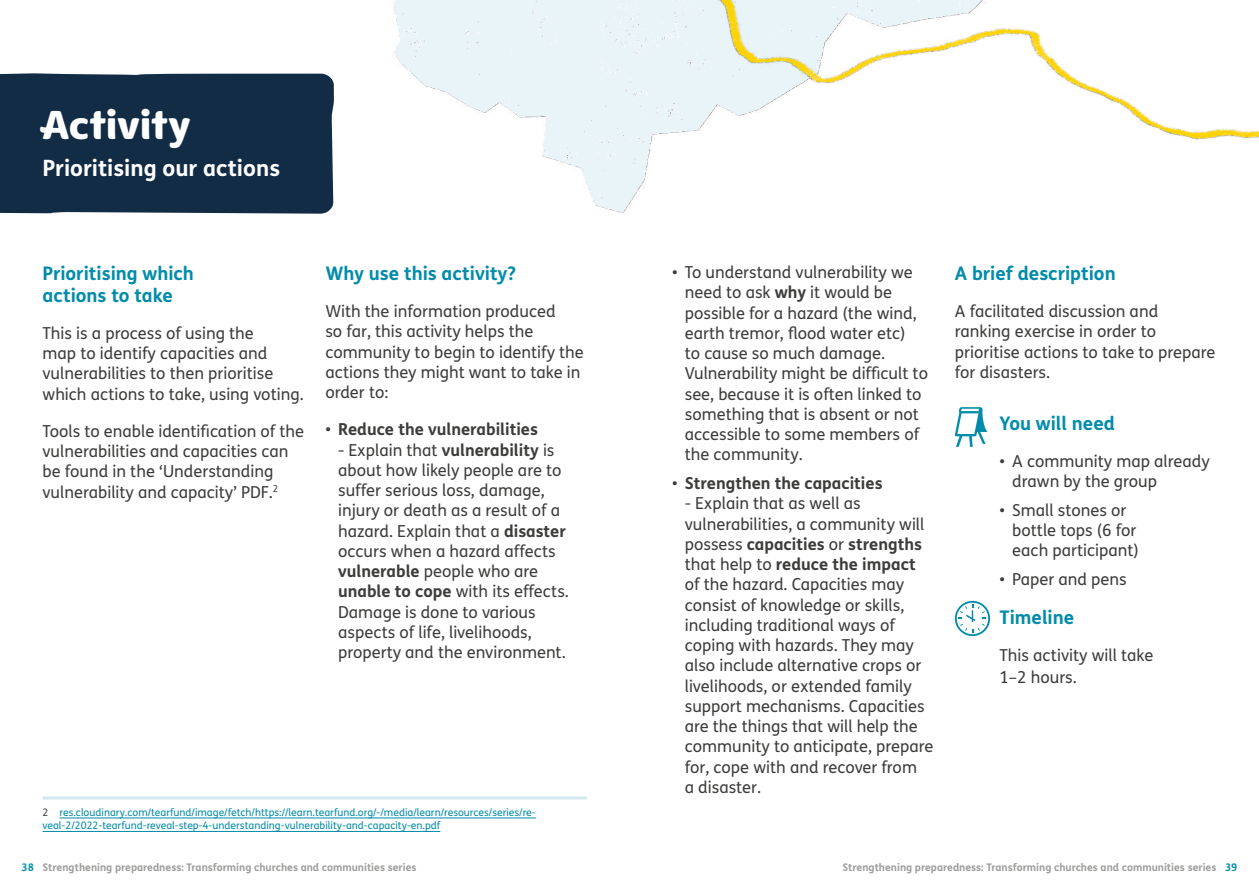
<style>
.page{position:relative;width:1259px;height:893px;background:#fff}
.page>*{position:absolute;margin:0;border:0;box-sizing:border-box;transform-origin:0 0}
.t1{font:39px "Tearfund Sans";color:#fff}
.t2{font:700 22.5px "FS Me";color:#fff}
.t3{font:700 18.75px "FS Me";color:#008caa}
.t4{font:16.5px/20.2px "FS Me";color:#3c3c3b}
.t5{font:700 16.5px "FS Me";color:#3c3c3b}
.t6{font:700 10.5px "FS Me";color:#9d9d9c}
.t7{font:10.35px/13.5px "FS Me";color:#008caa}
.s1{font-weight:400}
.s2{font-weight:700}
.s3{color:#3c3c3b}
.s4{color:#008caa}
</style>
<div class="page">
<div style="left:0;top:73px;width:334px;height:141px;background:#132c45"></div>
<hr style="left:43px;top:796px;width:544px;height:3px;background:#d3e7ef">
<hr style="left:60px;top:818px;width:476px;height:1px;background:#008caa">
<hr style="left:43px;top:831px;width:397px;height:1px;background:#008caa">
<img style="left:393px;top:0;width:279px;height:213px">
<img style="left:672px;top:0;width:587px;height:140px">
<svg style="left:955px;top:601px;width:35px;height:35px"></svg>
<svg style="left:954px;top:407px;width:33px;height:40px"></svg>
<h1 class="t1" style="left:43px;top:89px;width:149px">Activity</h1>
<h2 class="t2" style="left:43px;top:150px;width:239px">Prioritising our actions</h2>
<p class="t3" style="left:43px;top:259px;width:153px">Prioritising which</p>
<p class="t3" style="left:325px;top:259px;width:192px">Why use this activity?</p>
<p class="t3" style="left:43px;top:280px;width:132px">actions to take</p>
<p class="t4" style="left:325px;top:301px;width:232px">With the information produced</p>
<p class="t4" style="left:43px;top:323px;width:213px">This is a process of using the</p>
<p class="t4" style="left:325px;top:321px;width:210px">so far, this activity helps the</p>
<p class="t4" style="left:43px;top:343px;width:226px">map to identify capacities and</p>
<p class="t4" style="left:325px;top:341px;width:260px">community to begin to identify the</p>
<p class="t4" style="left:43px;top:363px;width:232px">vulnerabilities to then prioritise</p>
<p class="t4" style="left:325px;top:362px;width:256px">actions they might want to take in</p>
<p class="t4" style="left:43px;top:383px;width:263px">which actions to take, using voting.</p>
<p class="t4" style="left:325px;top:382px;width:65px">order to:</p>
<p class="t4" style="left:43px;top:421px;width:263px">Tools to enable identification of the</p>
<p class="t5" style="left:325px;top:417px;width:214px"><span class="s1">•</span> Reduce the vulnerabilities</p>
<p class="t4" style="left:43px;top:441px;width:247px">vulnerabilities and capacities can</p>
<p class="t4" style="left:338px;top:439px;width:218px">- Explain that <span class="s2">vulnerability</span> is</p>
<p class="t4" style="left:43px;top:461px;width:232px">be found in the ‘Understanding</p>
<p class="t4" style="left:338px;top:460px;width:225px">about how likely people are to</p>
<p class="t4" style="left:43px;top:481px;width:237px">vulnerability and capacity’ PDF.<sup>2</sup></p>
<p class="t4" style="left:338px;top:480px;width:232px">suffer serious loss, damage, injury or death as a result of a hazard. Explain that a <span class="s2">disaster </span>occurs when a hazard affects <span class="s2">vulnerable</span> people who are <span class="s2">unable to cope</span> with its effects.<br>Damage is done to various aspects of life, livelihoods, property and the environment.</p>
<p class="t7" style="left:43px;top:805px;width:495px"><span class="s3">2</span> res.cloudinary.com/tearfund/image/fetch/https://learn.tearfund.org/-/media/learn/resources/series/re&shy;veal-2/2022-tearfund-reveal-step-4-understanding-vulnerability-and-capacity-en.pdf</p>
<p class="t4" style="left:685px;top:262px;width:245px;text-indent:-13px">• To understand vulnerability we need to ask <span class="s2">why</span> it would be possible for a hazard (the wind, earth tremor, flood water etc)<br>to cause so much damage.<br>Vulnerability might be difficult to see, because it is often linked to something that is absent or not accessible to some members of the community.</p>
<p class="t5" style="left:672px;top:471px;width:212px"><span class="s1">•</span> Strengthen the capacities</p>
<p class="t4" style="left:685px;top:493px;width:250px">- Explain that as well as vulnerabilities, a community will possess <span class="s2">capacities</span> or <span class="s2">strengths </span>that help to <span class="s2">reduce the impact </span>of the hazard. Capacities may consist of knowledge or skills, including traditional ways of coping with hazards. They may also include alternative crops or livelihoods, or extended family support mechanisms. Capacities are the things that will help the community to anticipate, prepare for, cope with and recover from<br>a disaster.</p>
<p class="t3" style="left:955px;top:259px;width:162px">A brief description</p>
<p class="t4" style="left:955px;top:301px;width:262px">A facilitated discussion and ranking exercise in order to prioritise actions to take to prepare for disasters.</p>
<p class="t3" style="left:999px;top:409px;width:117px">You will need</p>
<p class="t4" style="left:1012px;top:451px;width:199px;text-indent:-13px">• A community map already drawn by the group</p>
<p class="t4" style="left:1012px;top:500px;width:128px;text-indent:-13px">• Small stones or bottle tops (6 for each participant)</p>
<p class="t4" style="left:999px;top:569px;width:129px">• Paper and pens</p>
<p class="t3" style="left:999px;top:603px;width:76px">Timeline</p>
<p class="t4" style="left:999px;top:644px;width:155px;line-height:21.8px">This activity will take<br>1–2 hours.</p>
<p class="t6" style="left:22px;top:859px;width:396px"><span class="s4">38</span> Strengthening preparedness: Transforming churches and communities series</p>
<p class="t6" style="left:842px;top:859px;width:396px">Strengthening preparedness: Transforming churches and communities series <span class="s4">39</span></p>
</div>
